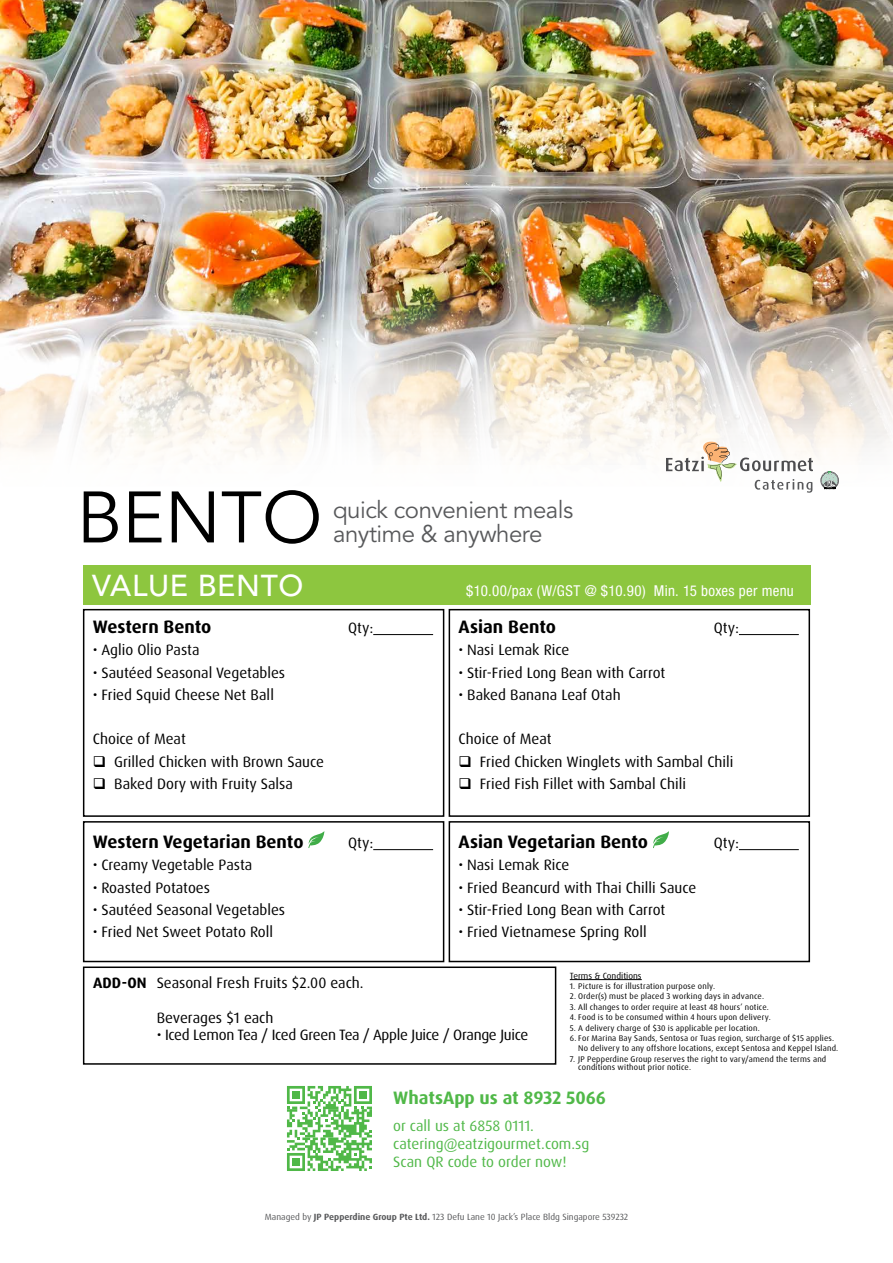
<style>
.page{position:relative;width:893px;height:1263px;background:#fff}
.page>*{position:absolute;margin:0;border:0;box-sizing:border-box;transform-origin:0 0}
.t1{font:500 30px "Avenir LT Std";letter-spacing:.02em;color:#fff}
.t2{font:24px/24px "Avenir LT Std";letter-spacing:-.02em;color:#58595b}
.t3{font:700 18px "Dax Pro";color:#000}
.t4{font:700 18px "Dax Pro";color:#50b848}
.t5{font:15px "Dax Pro";color:#000}
.t6{font:15px/18px "Dax Pro";color:#50b848}
.t7{font:15px "Dax Pro";letter-spacing:-.02em;color:#000}
.t8{font:condensed 15px "Helvetica Neue LT Std";letter-spacing:.02em;color:#fff}
.t9{font:9px "Dax Pro";color:#58595b}
.t10{font:9px "Dax Pro";color:#000}
.t11{font:8.25px/10.4px "Dax Pro";letter-spacing:.025em;color:#000}
.s1{font-weight:700}
</style>
<div class="page">
<img style="left:0;top:0;width:893px;height:499px">
<svg style="left:666px;top:442px;width:147px;height:51px"></svg>
<svg style="left:820px;top:471px;width:19px;height:19px"></svg>
<div style="left:84px;top:565px;width:727px;height:40px;background:#8dc63f"></div>
<hr style="left:373px;top:634px;width:60px;height:1px;background:#000">
<div style="left:83px;top:609px;width:361px;height:208px;border:2px solid #000"></div>
<hr style="left:739px;top:634px;width:60px;height:1px;background:#000">
<div style="left:449px;top:609px;width:361px;height:208px;border:2px solid #000"></div>
<hr style="left:373px;top:849px;width:60px;height:1px;background:#000">
<svg style="left:308px;top:831px;width:16px;height:17px"></svg>
<div style="left:83px;top:821px;width:361px;height:141px;border:2px solid #000"></div>
<hr style="left:739px;top:849px;width:60px;height:1px;background:#000">
<svg style="left:653px;top:831px;width:16px;height:17px"></svg>
<div style="left:449px;top:821px;width:361px;height:141px;border:2px solid #000"></div>
<svg style="left:84px;top:490px;width:235px;height:54px"></svg>
<div style="left:83px;top:966px;width:473px;height:99px;border:2px solid #000"></div>
<hr style="left:570px;top:979px;width:72px;height:1px;background:#000">
<svg style="left:287px;top:1086px;width:85px;height:85px"></svg>
<div style="left:292px;top:1091px;width:8px;height:8px;background:#50b848"></div>
<div style="left:359px;top:1091px;width:8px;height:8px;background:#50b848"></div>
<div style="left:292px;top:1158px;width:8px;height:8px;background:#50b848"></div>
<h2 class="t2" style="left:333px;top:499px;width:242px">quick convenient meals anytime &amp; anywhere</h2>
<h1 class="t1" style="left:92px;top:568px;width:213px">VALUE BENTO</h1>
<p class="t8" style="left:466px;top:582px;width:329px">$10.00/pax (W/GST @ $10.90) Min. 15 boxes per menu</p>
<p class="t3" style="left:93px;top:615px;width:120px">Western Bento</p>
<p class="t5" style="left:348px;top:618px;width:27px">Qty:</p>
<p class="t5" style="left:93px;top:640px;width:108px">• Aglio Olio Pasta</p>
<p class="t5" style="left:93px;top:663px;width:194px">• Sautéed Seasonal Vegetables</p>
<p class="t5" style="left:93px;top:685px;width:183px">• Fried Squid Cheese Net Ball</p>
<p class="t5" style="left:93px;top:729px;width:94px">Choice of Meat</p>
<p class="t5" style="left:93px;top:752px;width:232px">❑ Grilled Chicken with Brown Sauce</p>
<p class="t5" style="left:93px;top:774px;width:202px">❑ Baked Dory with Fruity Salsa</p>
<p class="t3" style="left:459px;top:615px;width:99px">Asian Bento</p>
<p class="t5" style="left:714px;top:618px;width:27px">Qty:</p>
<p class="t5" style="left:459px;top:640px;width:112px">• Nasi Lemak Rice</p>
<p class="t5" style="left:459px;top:663px;width:208px">• Stir-Fried Long Bean with Carrot</p>
<p class="t5" style="left:459px;top:685px;width:164px">• Baked Banana Leaf Otah</p>
<p class="t5" style="left:459px;top:729px;width:94px">Choice of Meat</p>
<p class="t5" style="left:459px;top:752px;width:276px">❑ Fried Chicken Winglets with Sambal Chili</p>
<p class="t5" style="left:459px;top:774px;width:229px">❑ Fried Fish Fillet with Sambal Chili</p>
<p class="t3" style="left:93px;top:830px;width:212px">Western Vegetarian Bento</p>
<p class="t5" style="left:348px;top:833px;width:27px">Qty:</p>
<p class="t5" style="left:93px;top:855px;width:161px">• Creamy Vegetable Pasta</p>
<p class="t5" style="left:93px;top:878px;width:119px">• Roasted Potatoes</p>
<p class="t5" style="left:93px;top:900px;width:194px">• Sautéed Seasonal Vegetables</p>
<p class="t5" style="left:93px;top:922px;width:182px">• Fried Net Sweet Potato Roll</p>
<p class="t3" style="left:459px;top:830px;width:191px">Asian Vegetarian Bento</p>
<p class="t5" style="left:714px;top:833px;width:27px">Qty:</p>
<p class="t5" style="left:459px;top:855px;width:112px">• Nasi Lemak Rice</p>
<p class="t5" style="left:459px;top:878px;width:239px">• Fried Beancurd with Thai Chilli Sauce</p>
<p class="t5" style="left:459px;top:900px;width:208px">• Stir-Fried Long Bean with Carrot</p>
<p class="t5" style="left:459px;top:922px;width:190px">• Fried Vietnamese Spring Roll</p>
<p class="t5" style="left:93px;top:973px;width:272px"><span class="s1">ADD-ON</span> Seasonal Fresh Fruits $2.00 each.</p>
<p class="t5" style="left:157px;top:1008px;width:118px">Beverages $1 each</p>
<p class="t7" style="left:157px;top:1025px;width:373px">• Iced Lemon Tea / Iced Green Tea / Apple Juice / Orange Juice</p>
<p class="t10" style="left:570px;top:970px;width:73px">Terms &amp; Conditions</p>
<p class="t11" style="left:570px;top:981px;width:147px">1. Picture is for illustration purpose only.</p>
<p class="t11" style="left:570px;top:991px;width:196px">2. Order(s) must be placed 3 working days in advance.</p>
<p class="t11" style="left:570px;top:1002px;width:201px">3. All changes to order require at least 48 hours’ notice.</p>
<p class="t11" style="left:570px;top:1012px;width:202px">4. Food is to be consumed within 4 hours upon delivery.</p>
<p class="t11" style="left:570px;top:1022px;width:192px">5. A delivery charge of $30 is applicable per location.</p>
<p class="t11" style="left:578px;top:1033px;width:262px;text-indent:-9px">6. For Marina Bay Sands, Sentosa or Tuas region, surcharge of $15 applies.<br>No delivery to any offshore locations, except Sentosa and Keppel Island.</p>
<p class="t11" style="left:578px;top:1055px;width:249px;line-height:8.2px;text-indent:-9px">7. JP Pepperdine Group reserves the right to vary/amend the terms and conditions without prior notice.</p>
<p class="t4" style="left:393px;top:1086px;width:214px">WhatsApp us at 8932 5066</p>
<p class="t6" style="left:393px;top:1117px;width:198px">or call us at 6858 0111. catering@eatzigourmet.com.sg<br>Scan QR code to order now!</p>
<p class="t9" style="left:265px;top:1211px;width:365px">Managed by <span class="s1">JP Pepperdine Group Pte Ltd.</span> 123 Defu Lane 10 Jack’s Place Bldg Singapore 539232</p>
</div>
